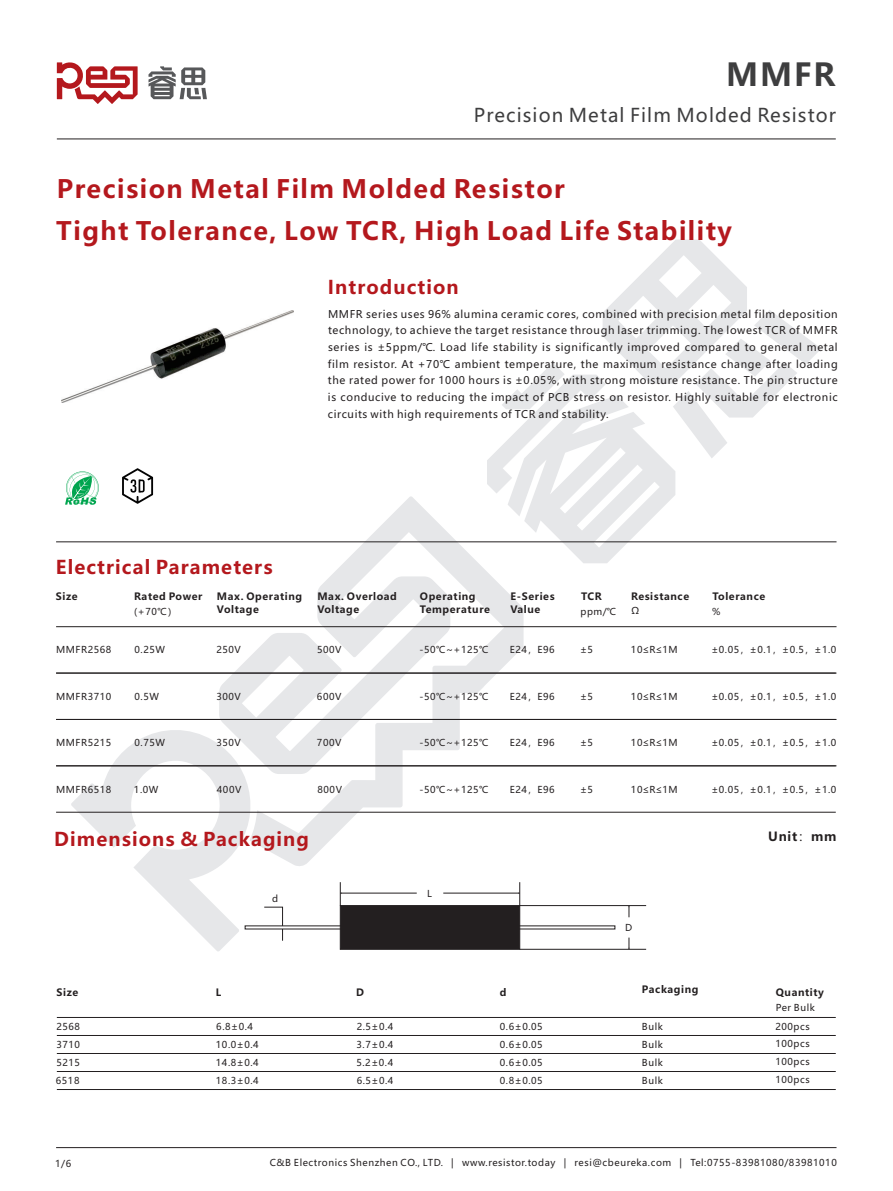
<style>
.page{position:relative;width:893px;height:1191px;background:#fff}
.page>*{position:absolute;margin:0;border:0;box-sizing:border-box;transform-origin:0 0}
.t1{font:700 31.2px "Microsoft Ya Hei";color:#3e3e3f}
.t2{font:700 25.05px/41.4px "Microsoft Ya Hei";letter-spacing:.06em;color:#b4181d}
.t3{font:700 18.75px "Microsoft Ya Hei";letter-spacing:.06em;color:#b4181d}
.t4{font:18.75px "Microsoft Ya Hei";letter-spacing:.06em;color:#3e3e3f}
.t5{font:700 12.45px "Microsoft Ya Hei";letter-spacing:.06em;color:#231f20}
.t6{font:10.5px/16.6px "Microsoft Ya Hei";letter-spacing:.06em;color:#231f20;text-align:justify}
.t7{font:700 10.05px/12.8px "Microsoft Ya Hei";letter-spacing:.06em;color:#231f20}
.t8{font:9.45px/18px "Microsoft Ya Hei";letter-spacing:.06em;color:#231f20;text-align:justify}
.s1{font-weight:400}
</style>
<div class="page">
<svg style="left:71px;top:496px;width:453px;height:455px"></svg>
<svg style="left:603px;top:239px;width:218px;height:219px"></svg>
<svg style="left:487px;top:362px;width:188px;height:201px"></svg>
<svg style="left:57px;top:62px;width:81px;height:42px"></svg>
<svg style="left:148px;top:66px;width:59px;height:33px"></svg>
<hr style="left:56px;top:1147px;width:780px;height:1px;background:#231f20">
<svg style="left:122px;top:468px;width:31px;height:36px"></svg>
<hr style="left:57px;top:139px;width:779px;height:1px;background:#231f20">
<hr style="left:56px;top:626px;width:780px;height:1px;background:#231f20">
<hr style="left:56px;top:541px;width:780px;height:1px;background:#231f20">
<hr style="left:56px;top:673px;width:780px;height:1px;background:#231f20">
<hr style="left:56px;top:719px;width:780px;height:1px;background:#231f20">
<hr style="left:56px;top:765px;width:780px;height:1px;background:#231f20">
<hr style="left:56px;top:812px;width:780px;height:1px;background:#231f20">
<hr style="left:57px;top:1017px;width:779px;height:1px;background:#231f20">
<hr style="left:57px;top:1035px;width:779px;height:1px;background:#231f20">
<hr style="left:57px;top:1053px;width:779px;height:1px;background:#231f20">
<hr style="left:57px;top:1071px;width:779px;height:1px;background:#231f20">
<hr style="left:57px;top:1089px;width:779px;height:1px;background:#231f20">
<svg style="left:340px;top:882px;width:180px;height:67px"></svg>
<hr style="left:520px;top:905px;width:126px;height:1px;background:#231f20">
<hr style="left:520px;top:949px;width:126px;height:1px;background:#231f20">
<svg style="left:628px;top:905px;width:2px;height:12px"></svg>
<svg style="left:628px;top:937px;width:2px;height:12px"></svg>
<svg style="left:264px;top:906px;width:19px;height:34px"></svg>
<img style="left:61px;top:310px;width:233px;height:92px">
<svg style="left:65px;top:471px;width:34px;height:34px"></svg>
<h1 class="t1" style="left:726px;top:61px;width:111px">MMFR</h1>
<h3 class="t4" style="left:474px;top:106px;width:364px">Precision Metal Film Molded Resistor</h3>
<h2 class="t2" style="left:56px;top:171px;width:677px">Precision Metal Film Molded Resistor<br>Tight Tolerance, Low TCR, High Load Life Stability</h2>
<h3 class="t3" style="left:328px;top:278px;width:132px">Introduction</h3>
<p class="t6" style="left:328px;top:306px;width:511px">MMFR series uses 96% alumina ceramic cores, combined with precision metal film deposition technology, to achieve the target resistance through laser trimming. The lowest TCR of MMFR series is ±5ppm/℃. Load life stability is significantly improved compared to general metal film resistor. At +70℃ ambient temperature, the maximum resistance change after loading the rated power for 1000 hours is ±0.05%, with strong moisture resistance. The pin structure is conducive to reducing the impact of PCB stress on resistor. Highly suitable for electronic circuits with high requirements of TCR and stability.</p>
<h3 class="t3" style="left:56px;top:559px;width:218px">Electrical Parameters</h3>
<p class="t8" style="left:134px;top:603px;width:44px">(+70℃）</p>
<p class="t8" style="left:56px;top:642px;width:57px">MMFR2568</p>
<p class="t8" style="left:56px;top:688px;width:57px">MMFR3710</p>
<p class="t8" style="left:56px;top:734px;width:57px">MMFR5215</p>
<p class="t8" style="left:56px;top:781px;width:57px">MMFR6518</p>
<p class="t7" style="left:317px;top:591px;width:81px">Max. Overload<br>Voltage</p>
<p class="t8" style="left:317px;top:642px;width:26px">500V</p>
<p class="t8" style="left:317px;top:688px;width:26px">600V</p>
<p class="t8" style="left:317px;top:734px;width:26px">700V</p>
<p class="t8" style="left:318px;top:781px;width:26px">800V</p>
<p class="t7" style="left:56px;top:591px;width:23px">Size</p>
<p class="t7" style="left:134px;top:591px;width:70px">Rated Power</p>
<p class="t7" style="left:217px;top:591px;width:87px">Max. Operating<br>Voltage</p>
<p class="t7" style="left:420px;top:591px;width:72px">Operating<br>Temperature</p>
<p class="t7" style="left:511px;top:591px;width:46px">E-Series<br>Value</p>
<p class="t7" style="left:581px;top:591px;width:22px">TCR</p>
<p class="t7" style="left:631px;top:591px;width:60px">Resistance</p>
<p class="t7" style="left:712px;top:591px;width:54px">Tolerance</p>
<p class="t8" style="left:580px;top:603px;width:37px">ppm/℃</p>
<p class="t8" style="left:631px;top:602px;width:9px">Ω</p>
<p class="t8" style="left:712px;top:603px;width:10px">%</p>
<p class="t8" style="left:580px;top:641px;width:15px">±5</p>
<p class="t8" style="left:711px;top:642px;width:127px">±0.05，±0.1，±0.5，±1.0</p>
<p class="t8" style="left:631px;top:688px;width:48px">10≤R≤1M</p>
<p class="t8" style="left:631px;top:734px;width:48px">10≤R≤1M</p>
<p class="t8" style="left:631px;top:781px;width:48px">10≤R≤1M</p>
<p class="t8" style="left:216px;top:642px;width:26px">250V</p>
<p class="t8" style="left:419px;top:642px;width:71px">-50℃~+125℃</p>
<p class="t8" style="left:510px;top:642px;width:47px">E24，E96</p>
<p class="t8" style="left:631px;top:642px;width:48px">10≤R≤1M</p>
<p class="t8" style="left:135px;top:642px;width:32px">0.25W</p>
<p class="t8" style="left:711px;top:688px;width:127px">±0.05，±0.1，±0.5，±1.0</p>
<p class="t8" style="left:711px;top:734px;width:127px">±0.05，±0.1，±0.5，±1.0</p>
<p class="t8" style="left:711px;top:781px;width:127px">±0.05，±0.1，±0.5，±1.0</p>
<p class="t8" style="left:419px;top:688px;width:71px">-50℃~+125℃</p>
<p class="t8" style="left:419px;top:734px;width:71px">-50℃~+125℃</p>
<p class="t8" style="left:419px;top:781px;width:71px">-50℃~+125℃</p>
<p class="t8" style="left:510px;top:688px;width:47px">E24，E96</p>
<p class="t8" style="left:510px;top:734px;width:47px">E24，E96</p>
<p class="t8" style="left:510px;top:781px;width:47px">E24，E96</p>
<p class="t8" style="left:135px;top:688px;width:26px">0.5W</p>
<p class="t8" style="left:135px;top:734px;width:32px">0.75W</p>
<p class="t8" style="left:134px;top:781px;width:26px">1.0W</p>
<p class="t8" style="left:216px;top:688px;width:26px">300V</p>
<p class="t8" style="left:216px;top:734px;width:26px">350V</p>
<p class="t8" style="left:217px;top:781px;width:26px">400V</p>
<p class="t8" style="left:580px;top:688px;width:15px">±5</p>
<p class="t8" style="left:580px;top:734px;width:15px">±5</p>
<p class="t8" style="left:580px;top:781px;width:15px">±5</p>
<h3 class="t3" style="left:54px;top:830px;width:256px">Dimensions &amp; Packaging</h3>
<p class="t8" style="left:272px;top:890px;width:8px">d</p>
<p class="t8" style="left:427px;top:885px;width:6px">L</p>
<p class="t8" style="left:625px;top:919px;width:9px">D</p>
<h3 class="t5" style="left:768px;top:831px;width:70px">Unit<span class="s1">：</span>mm</h3>
<p class="t7" style="left:57px;top:986px;width:23px">Size</p>
<p class="t7" style="left:642px;top:984px;width:58px">Packaging</p>
<p class="t7" style="left:500px;top:986px;width:8px">d</p>
<p class="t8" style="left:500px;top:1018px;width:44px">0.6±0.05</p>
<p class="t7" style="left:776px;top:986px;width:50px">Quantity</p>
<p class="t7" style="left:216px;top:986px;width:7px">L</p>
<p class="t7" style="left:356px;top:986px;width:9px">D</p>
<p class="t8" style="left:776px;top:999px;width:41px">Per Bulk</p>
<p class="t8" style="left:642px;top:1018px;width:22px">Bulk</p>
<p class="t8" style="left:775px;top:1018px;width:36px">200pcs 100pcs 100pcs 100pcs</p>
<p class="t8" style="left:56px;top:1018px;width:26px">2568<br>3710<br>5215<br>6518</p>
<p class="t8" style="left:357px;top:1018px;width:38px">2.5±0.4</p>
<p class="t8" style="left:216px;top:1018px;width:44px;text-align:left">6.8±0.4<br>10.0±0.4<br>14.8±0.4<br>18.3±0.4</p>
<p class="t8" style="left:642px;top:1036px;width:22px">Bulk Bulk Bulk</p>
<p class="t8" style="left:356px;top:1036px;width:39px">3.7±0.4<br>5.2±0.4<br>6.5±0.4</p>
<p class="t8" style="left:500px;top:1036px;width:44px">0.6±0.05<br>0.6±0.05<br>0.8±0.05</p>
<p class="t8" style="left:55px;top:1155px;width:18px">1/6</p>
<p class="t8" style="left:270px;top:1154px;width:569px">C&amp;B Electronics Shenzhen CO., LTD. | www.resistor.today | resi@cbeureka.com | Tel:0755-83981080/83981010</p>
</div>
